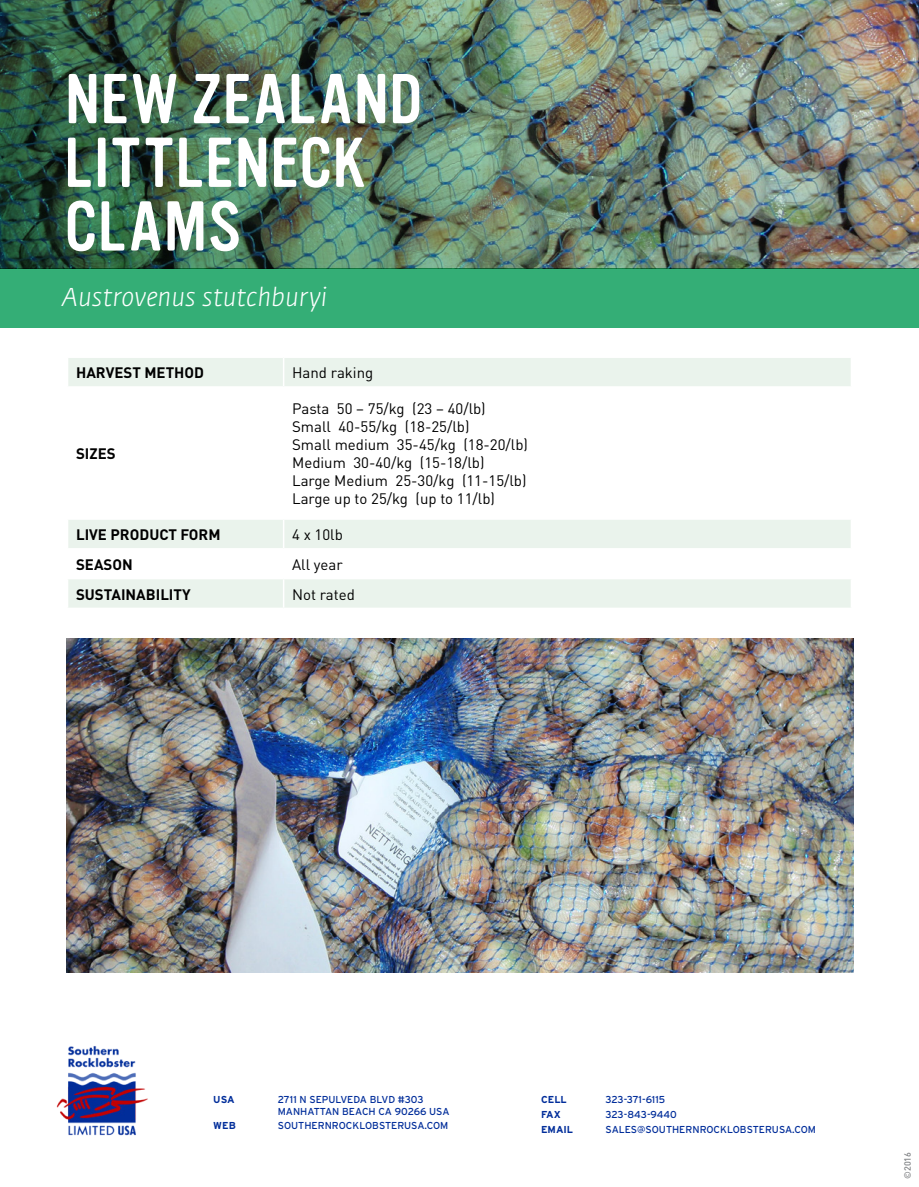
<style>
.page{position:relative;width:919px;height:1187px;background:#fff}
.page>*{position:absolute;margin:0;border:0;box-sizing:border-box;transform-origin:0 0}
.t1{font:69px/63.6px "Vinyl";letter-spacing:-.06em;color:#fff}
.t2{font:italic 300 25.5px "Fedra Sans Std";color:#fff}
.t3{font:15px/18px "DIN";color:#000}
.t4{font:700 15px "DIN";color:#000}
.t5{font:10.05px/11.2px "Interstate";color:#012d9a}
.t6{font:700 10.05px "Interstate";color:#012d9a}
.t7{font:500 9px "DIN";color:#808285}
</style>
<div class="page">
<img style="left:56px;top:1046px;width:92px;height:90px">
<svg style="left:68px;top:358px;width:782px;height:249px"></svg>
<svg style="left:283px;top:358px;width:1px;height:28px"></svg>
<hr style="left:283px;top:386px;width:569px;height:2px;background:#fff">
<hr style="left:283px;top:388px;width:1px;height:130px;background:#fff">
<hr style="left:283px;top:518px;width:569px;height:1px;background:#fff">
<hr style="left:283px;top:548px;width:569px;height:1px;background:#fff">
<hr style="left:283px;top:578px;width:569px;height:1px;background:#fff">
<svg style="left:283px;top:519px;width:1px;height:88px"></svg>
<hr style="left:67px;top:386px;width:216px;height:2px;background:#fff">
<hr style="left:67px;top:518px;width:216px;height:1px;background:#fff">
<hr style="left:67px;top:548px;width:216px;height:1px;background:#fff">
<hr style="left:67px;top:578px;width:216px;height:1px;background:#fff">
<div style="left:0;top:268px;width:918px;height:59px;background:#34ae76"></div>
<img style="left:0;top:0;width:918px;height:268px">
<img style="left:67px;top:638px;width:786px;height:334px">
<h1 class="t1" style="left:62px;top:69px;width:364px">NEW ZEALAND<br>LITTLENECK<br>CLAMS</h1>
<h2 class="t2" style="left:62px;top:281px;width:267px">Austrovenus stutchburyi</h2>
<p class="t4" style="left:76px;top:363px;width:129px">HARVEST METHOD</p>
<p class="t3" style="left:292px;top:363px;width:83px">Hand raking</p>
<p class="t4" style="left:76px;top:444px;width:41px">SIZES</p>
<p class="t3" style="left:292px;top:399px;width:237px">Pasta 50 – 75/kg (23 – 40/lb)<br>Small 40-55/kg (18-25/lb)<br>Small medium 35-45/kg (18-20/lb)<br>Medium 30-40/kg (15-18/lb)<br>Large Medium 25-30/kg (11-15/lb)<br>Large up to 25/kg (up to 11/lb)</p>
<p class="t4" style="left:76px;top:525px;width:146px">LIVE PRODUCT FORM</p>
<p class="t3" style="left:292px;top:525px;width:52px">4 x 10lb</p>
<p class="t4" style="left:76px;top:554px;width:58px">SEASON</p>
<p class="t3" style="left:292px;top:555px;width:52px">All year</p>
<p class="t4" style="left:76px;top:584px;width:116px">SUSTAINABILITY</p>
<p class="t3" style="left:292px;top:585px;width:64px">Not rated</p>
<p class="t6" style="left:213px;top:1093px;width:23px">USA</p>
<p class="t5" style="left:278px;top:1093px;width:173px">2711 N SEPULVEDA BLVD #303<br>MANHATTAN BEACH CA 90266 USA</p>
<p class="t6" style="left:213px;top:1120px;width:24px">WEB</p>
<p class="t5" style="left:278px;top:1120px;width:172px">SOUTHERNROCKLOBSTERUSA.COM</p>
<p class="t6" style="left:541px;top:1093px;width:27px">CELL</p>
<p class="t5" style="left:605px;top:1093px;width:61px">323-371-6115</p>
<p class="t6" style="left:541px;top:1108px;width:21px">FAX</p>
<p class="t5" style="left:605px;top:1108px;width:73px">323-843-9440</p>
<p class="t6" style="left:541px;top:1123px;width:34px">EMAIL</p>
<p class="t5" style="left:605px;top:1123px;width:212px">SALES@SOUTHERNROCKLOBSTERUSA.COM</p>
<p class="t7" style="left:901px;top:1178px;width:28px;rotate:-90deg">©2016</p>
</div>
